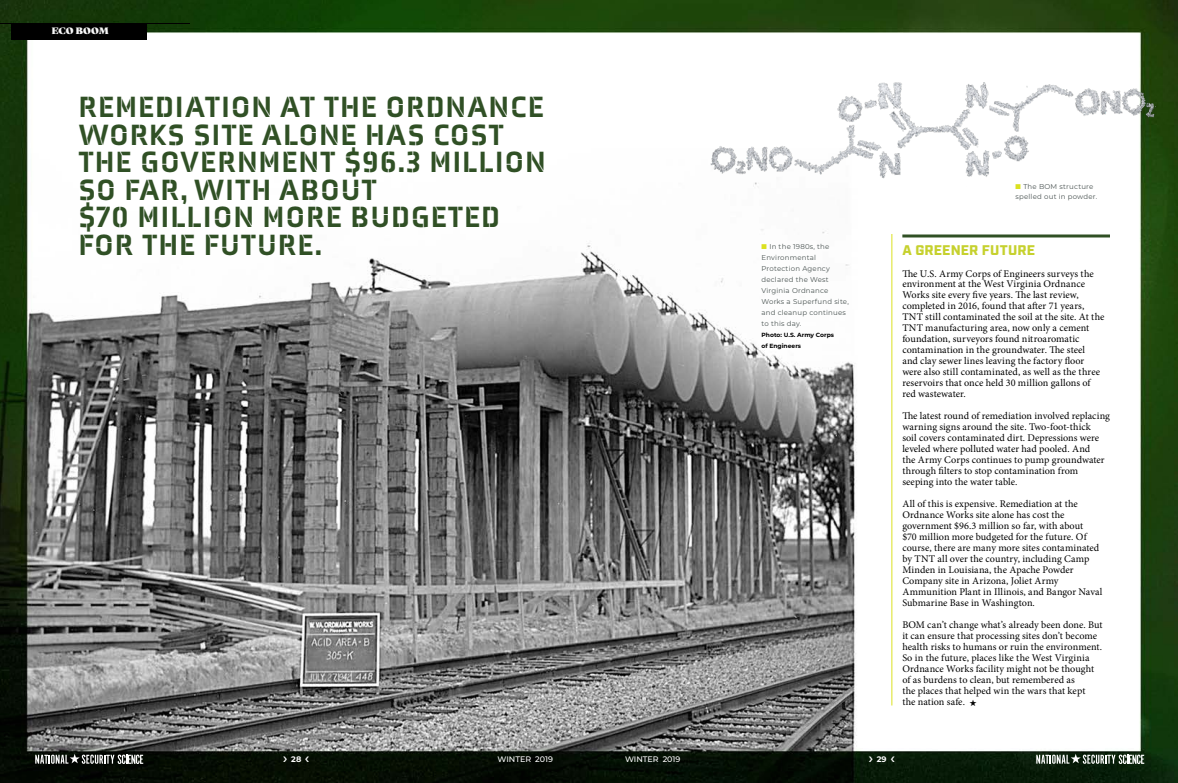
<style>
.page{position:relative;width:1178px;height:783px;background:#fff}
.page>*{position:absolute;margin:0;border:0;box-sizing:border-box;transform-origin:0 0}
.t1{font:900 30px/27.5px "Axia Stencil";letter-spacing:.05em;color:#305025}
.t2{font:900 14px "Industry";letter-spacing:.01em;color:#c6d12e}
.t3{font:10.2px/11px "Minion Pro";letter-spacing:.005em;color:#000}
.t4{font:9px "Gastromond";color:#f8f8f8}
.t5{font:500 8px "Montserrat";color:#fff}
.t6{font:700 8px "Montserrat";color:#fff}
.t7{font:7px/11px "Montserrat";letter-spacing:.03em;color:#4a5352}
.t8{font:700 6px/11px "Montserrat";color:#000}
.s1{color:#dbe120}
</style>
<div class="page">
<img style="left:0;top:0;width:1178px;height:783px">
<hr style="left:0;top:23px;width:190px;height:1px;background:#000">
<div style="left:11px;top:24px;width:135px;height:16px;background:#000"></div>
<svg style="left:35px;top:754px;width:108px;height:10px"></svg>
<svg style="left:1036px;top:754px;width:108px;height:10px"></svg>
<svg style="left:902px;top:234px;width:208px;height:4px"></svg>
<img style="left:651px;top:74px;width:527px;height:148px">
<hr style="left:891px;top:234px;width:1px;height:472px;background:#dbe120">
<svg style="left:283px;top:756px;width:4px;height:6px"></svg>
<svg style="left:306px;top:756px;width:6px;height:7px"></svg>
<svg style="left:869px;top:756px;width:4px;height:6px"></svg>
<svg style="left:891px;top:756px;width:4px;height:6px"></svg>
<p class="t4" style="left:52px;top:24px;width:59px">ECO BOOM</p>
<h1 class="t1" style="left:79px;top:93px;width:468px">REMEDIATION AT THE ORDNANCE<br>WORKS SITE ALONE HAS COST<br>THE GOVERNMENT $96.3 MILLION<br>SO FAR, WITH ABOUT<br>$70 MILLION MORE BUDGETED<br>FOR THE FUTURE.</h1>
<p class="t7" style="left:762px;top:241px;width:89px"><span class="s1">■</span> In the 1980s, the<br>Environmental<br>Protection Agency declared the West<br>Virginia Ordnance<br>Works a Superfund site, and cleanup continues to this day.</p>
<p class="t8" style="left:762px;top:329px;width:74px">Photo: U.S. Army Corps of Engineers</p>
<p class="t7" style="left:1016px;top:180px;width:83px"><span class="s1">■</span> The BOM structure spelled out in powder.</p>
<h2 class="t2" style="left:902px;top:241px;width:134px">A GREENER FUTURE</h2>
<p class="t3" style="left:902px;top:268px;width:204px">The U.S. Army Corps of Engineers surveys the environment at the West Virginia Ordnance Works site every five years. The last review, completed in 2016, found that after 71 years, TNT still contaminated the soil at the site. At the TNT manufacturing area, now only a cement foundation, surveyors found nitroaromatic contamination in the groundwater. The steel<br>and clay sewer lines leaving the factory floor were also still contaminated, as well as the three reservoirs that once held 30 million gallons of red wastewater.</p>
<p class="t3" style="left:902px;top:411px;width:209px">The latest round of remediation involved replacing warning signs around the site. Two-foot-thick<br>soil covers contaminated dirt. Depressions were leveled where polluted water had pooled. And<br>the Army Corps continues to pump groundwater through filters to stop contamination from seeping into the water table.</p>
<p class="t3" style="left:902px;top:499px;width:202px">All of this is expensive. Remediation at the Ordnance Works site alone has cost the government $96.3 million so far, with about<br>$70 million more budgeted for the future. Of course, there are many more sites contaminated by TNT all over the country, including Camp Minden in Louisiana, the Apache Powder Company site in Arizona, Joliet Army Ammunition Plant in Illinois, and Bangor Naval Submarine Base in Washington.</p>
<p class="t3" style="left:902px;top:620px;width:202px">BOM can’t change what’s already been done. But it can ensure that processing sites don’t become health risks to humans or ruin the environment.<br>So in the future, places like the West Virginia Ordnance Works facility might not be thought of as burdens to clean, but remembered as<br>the places that helped win the wars that kept<br>the nation safe. ★</p>
<p class="t6" style="left:291px;top:753px;width:11px">28</p>
<p class="t5" style="left:497px;top:753px;width:57px">WINTER 2019</p>
<p class="t5" style="left:625px;top:753px;width:57px">WINTER 2019</p>
<p class="t6" style="left:877px;top:753px;width:11px">29</p>
</div>
